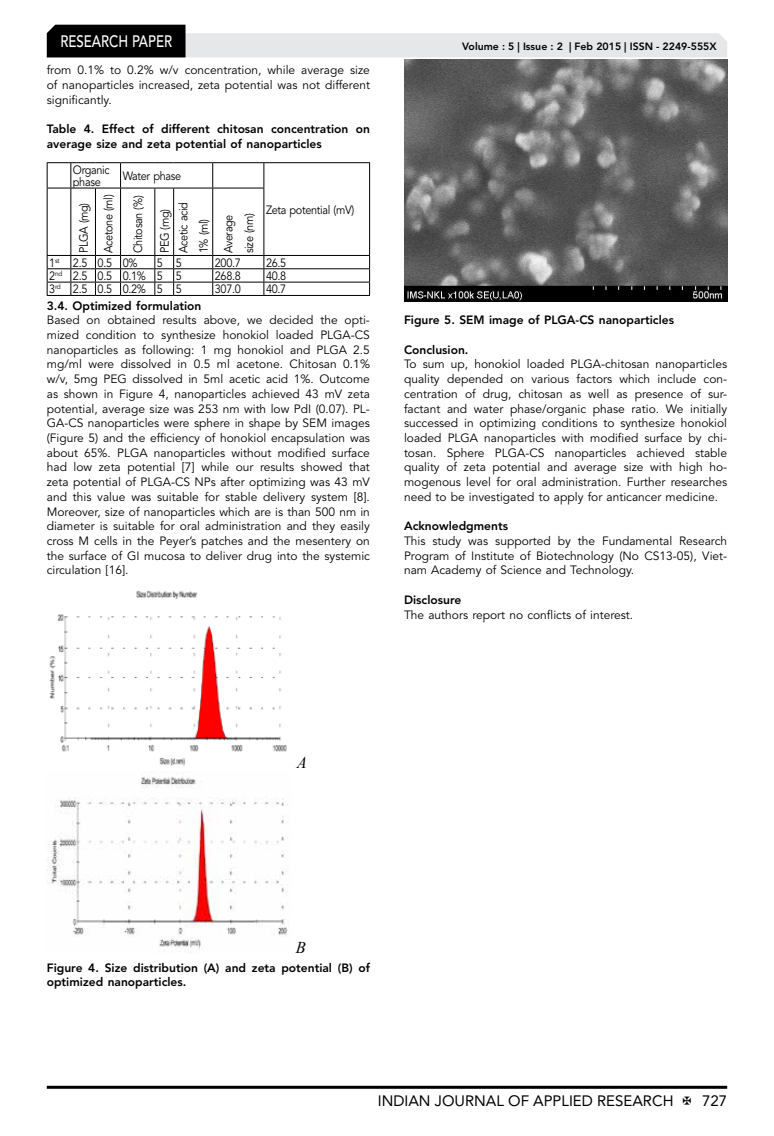
<style>
.page{position:relative;width:774px;height:1136px;background:#fff}
.page>*{position:absolute;margin:0;border:0;box-sizing:border-box;transform-origin:0 0}
.t1{font:500 16.5px "Avenir LT Std";color:#fff;scale:.8 1}
.t2{font:italic 16.5px "Times New Roman";color:#000}
.t3{font:15px "Avenir LT Std";color:#000}
.t4{font:12px/14.7px "Avenir LT Std";color:#000;text-align:justify}
.t5{font:800 12px/14.7px "Avenir LT Std";color:#000}
.t6{font:12px/12px "Avenir LT Std";letter-spacing:-.03em;color:#000;scale:.91 1}
.t7{font:12px "Avenir LT Std";color:#000;scale:.91 1}
.t8{font:800 10.5px "Avenir LT Std";color:#000}
</style>
<div class="page">
<hr style="left:47px;top:1085px;width:680px;height:3px;background:#000">
<svg style="left:47px;top:25px;width:680px;height:32px"></svg>
<svg style="left:48px;top:163px;width:321px;height:132px"></svg>
<hr style="left:70px;top:188px;width:1px;height:67px;background:#000">
<hr style="left:95px;top:188px;width:1px;height:67px;background:#000">
<hr style="left:154px;top:188px;width:1px;height:67px;background:#000">
<hr style="left:173px;top:188px;width:1px;height:67px;background:#000">
<hr style="left:213px;top:188px;width:51px;height:1px;background:#000">
<hr style="left:121px;top:268px;width:34px;height:1px;background:#000">
<hr style="left:174px;top:268px;width:39px;height:1px;background:#000">
<hr style="left:213px;top:268px;width:51px;height:1px;background:#000">
<hr style="left:264px;top:268px;width:106px;height:1px;background:#000">
<hr style="left:121px;top:282px;width:34px;height:1px;background:#000">
<hr style="left:174px;top:282px;width:39px;height:1px;background:#000">
<hr style="left:213px;top:282px;width:51px;height:1px;background:#000">
<hr style="left:264px;top:282px;width:106px;height:1px;background:#000">
<svg style="left:212px;top:163px;width:1px;height:25px"></svg>
<svg style="left:263px;top:163px;width:1px;height:25px"></svg>
<hr style="left:120px;top:188px;width:1px;height:67px;background:#000">
<hr style="left:121px;top:188px;width:34px;height:1px;background:#000">
<svg style="left:155px;top:188px;width:19px;height:1px"></svg>
<hr style="left:174px;top:188px;width:39px;height:1px;background:#000">
<hr style="left:212px;top:188px;width:1px;height:67px;background:#000">
<hr style="left:263px;top:188px;width:1px;height:67px;background:#000">
<hr style="left:121px;top:255px;width:34px;height:1px;background:#000">
<hr style="left:174px;top:255px;width:39px;height:1px;background:#000">
<hr style="left:213px;top:255px;width:51px;height:1px;background:#000">
<hr style="left:264px;top:255px;width:106px;height:1px;background:#000">
<svg style="left:212px;top:256px;width:1px;height:39px"></svg>
<svg style="left:263px;top:256px;width:1px;height:39px"></svg>
<svg style="left:47px;top:162px;width:74px;height:27px"></svg>
<hr style="left:121px;top:162px;width:34px;height:1px;background:#000">
<svg style="left:155px;top:162px;width:19px;height:1px"></svg>
<hr style="left:174px;top:162px;width:39px;height:1px;background:#000">
<hr style="left:213px;top:162px;width:51px;height:1px;background:#000">
<hr style="left:264px;top:162px;width:106px;height:1px;background:#000">
<svg style="left:369px;top:163px;width:1px;height:25px"></svg>
<hr style="left:47px;top:188px;width:1px;height:67px;background:#000">
<hr style="left:369px;top:188px;width:1px;height:67px;background:#000">
<svg style="left:369px;top:256px;width:1px;height:39px"></svg>
<svg style="left:47px;top:255px;width:74px;height:41px"></svg>
<hr style="left:121px;top:295px;width:34px;height:1px;background:#000">
<svg style="left:154px;top:255px;width:20px;height:41px"></svg>
<hr style="left:174px;top:295px;width:39px;height:1px;background:#000">
<hr style="left:213px;top:295px;width:51px;height:1px;background:#000">
<hr style="left:264px;top:295px;width:106px;height:1px;background:#000">
<img style="left:49px;top:590px;width:238px;height:176px">
<img style="left:47px;top:771px;width:241px;height:181px">
<img style="left:404px;top:60px;width:323px;height:242px">
<h1 class="t1" style="left:60px;top:32px;width:139px">RESEARCH PAPER</h1>
<p class="t4" style="left:47px;top:63px;width:325px">from 0.1% to 0.2% w/v concentration, while average size of nanoparticles increased, zeta potential was not different significantly.</p>
<p class="t5" style="left:47px;top:122px;width:325px">Table 4. Effect of different chitosan concentration on average size and zeta potential of nanoparticles</p>
<p class="t6" style="left:73px;top:164px;width:42px">Organic phase</p>
<p class="t6" style="left:123px;top:170px;width:66px">Water phase</p>
<p class="t6" style="left:266px;top:204px;width:98px">Zeta potential (mV)</p>
<p class="t6" style="left:71px;top:253px;width:66px;line-height:24.9px;rotate:-90deg">PLGA (mg)<br>Acetone (ml)</p>
<p class="t6" style="left:132px;top:253px;width:65px;rotate:-90deg">Chitosan (%)</p>
<p class="t6" style="left:156px;top:253px;width:58px;line-height:18.8px;rotate:-90deg">PEG (mg)<br>Acetic acid</p>
<p class="t6" style="left:192px;top:253px;width:44px;line-height:24.6px;rotate:-90deg">1% (ml)<br>Average</p>
<p class="t7" style="left:242px;top:253px;width:46px;rotate:-90deg">size (nm)</p>
<p class="t7" style="left:49px;top:255px;width:98px">1<sup>st</sup> 2.5 0.5 0%</p>
<p class="t7" style="left:157px;top:255px;width:29px">5 5</p>
<p class="t7" style="left:215px;top:255px;width:30px">200.7</p>
<p class="t7" style="left:266px;top:255px;width:24px">26.5</p>
<p class="t7" style="left:49px;top:269px;width:147px">2<sup>nd</sup> 2.5 0.5 0.1% 5 5</p>
<p class="t7" style="left:215px;top:269px;width:30px">268.8</p>
<p class="t7" style="left:266px;top:269px;width:24px">40.8</p>
<p class="t7" style="left:49px;top:282px;width:147px">3<sup>rd</sup> 2.5 0.5 0.2% 5 5</p>
<p class="t7" style="left:215px;top:282px;width:30px">307.0</p>
<p class="t7" style="left:266px;top:282px;width:24px">40.7</p>
<p class="t5" style="left:47px;top:298px;width:156px">3.4. Optimized formulation</p>
<p class="t4" style="left:47px;top:313px;width:325px">Based on obtained results above, we decided the opti&shy;mized condition to synthesize honokiol loaded PLGA-CS nanoparticles as following: 1 mg honokiol and PLGA 2.5 mg/ml were dissolved in 0.5 ml acetone. Chitosan 0.1% w/v, 5mg PEG dissolved in 5ml acetic acid 1%. Outcome as shown in Figure 4, nanoparticles achieved 43 mV zeta potential, average size was 253 nm with low PdI (0.07). PL-GA-CS nanoparticles were sphere in shape by SEM images (Figure 5) and the efficiency of honokiol encapsulation was about 65%. PLGA nanoparticles without modified surface had low zeta potential [7] while our results showed that zeta potential of PLGA-CS NPs after optimizing was 43 mV and this value was suitable for stable delivery system [8].<br>Moreover, size of nanoparticles which are is than 500 nm in diameter is suitable for oral administration and they easily cross M cells in the Peyer’s patches and the mesentery on the surface of GI mucosa to deliver drug into the systemic circulation [16].</p>
<p class="t8" style="left:462px;top:41px;width:256px">Volume : 5 | Issue : 2 | Feb 2015 | ISSN - 2249-555X</p>
<p class="t5" style="left:404px;top:313px;width:271px">Figure 5. SEM image of PLGA-CS nanoparticles</p>
<p class="t5" style="left:404px;top:342px;width:66px">Conclusion.</p>
<p class="t4" style="left:404px;top:357px;width:325px">To sum up, honokiol loaded PLGA-chitosan nanoparticles quality depended on various factors which include con&shy;centration of drug, chitosan as well as presence of sur&shy;factant and water phase/organic phase ratio. We initially successed in optimizing conditions to synthesize honokiol loaded PLGA nanoparticles with modified surface by chi&shy;tosan. Sphere PLGA-CS nanoparticles achieved stable quality of zeta potential and average size with high ho&shy;mogenous level for oral administration. Further researches need to be investigated to apply for anticancer medicine.</p>
<p class="t5" style="left:404px;top:518px;width:105px">Acknowledgments</p>
<p class="t4" style="left:404px;top:533px;width:325px">This study was supported by the Fundamental Research Program of Institute of Biotechnology (No CS13-05), Viet&shy;nam Academy of Science and Technology.</p>
<p class="t5" style="left:404px;top:592px;width:59px">Disclosure</p>
<p class="t4" style="left:404px;top:607px;width:231px">The authors report no conflicts of interest.</p>
<h1 class="t2" style="left:297px;top:751px;width:12px">A</h1>
<h1 class="t2" style="left:296px;top:936px;width:12px">B</h1>
<p class="t5" style="left:47px;top:959px;width:325px">Figure 4. Size distribution (A) and zeta potential (B) of optimized nanoparticles.</p>
<p class="t3" style="left:378px;top:1091px;width:297px">INDIAN JOURNAL OF APPLIED RESEARCH</p>
<p class="t3" style="left:702px;top:1091px;width:27px">727</p>
</div>
